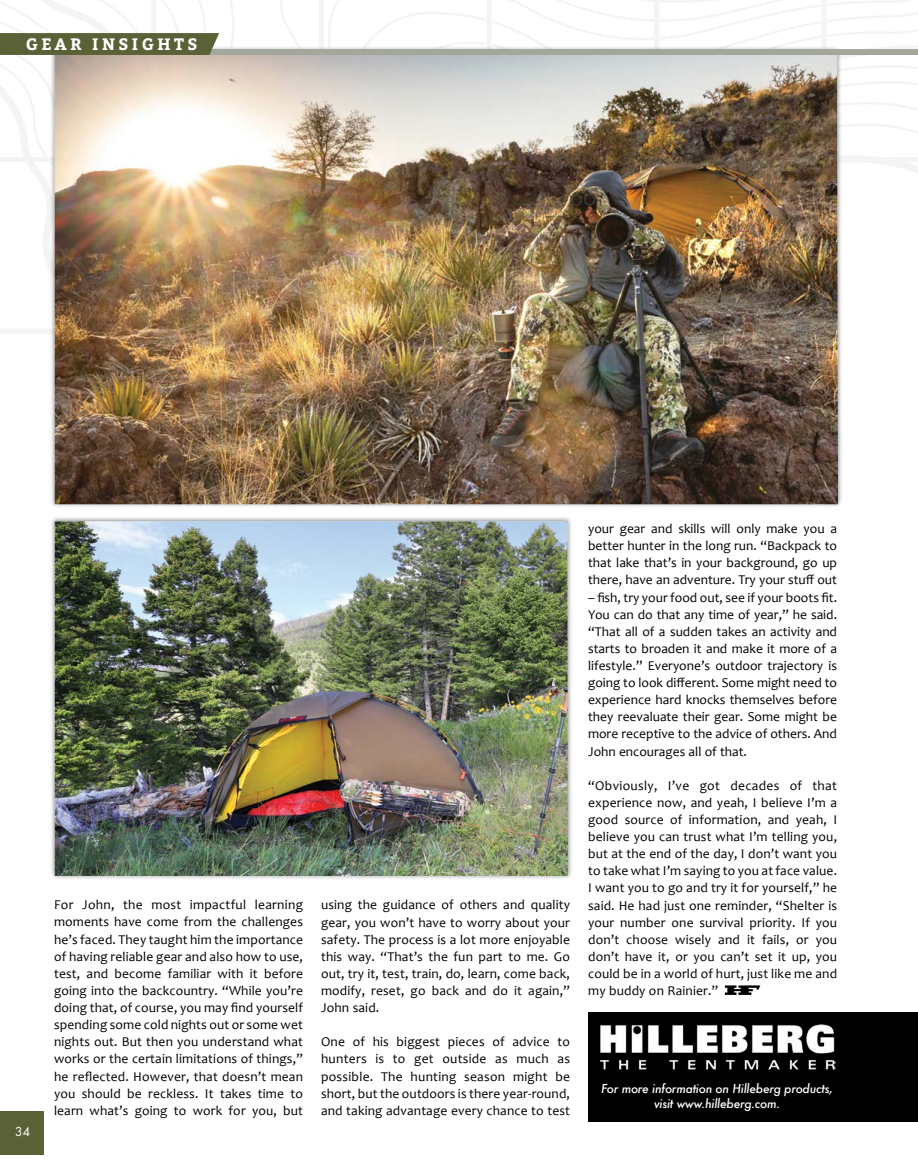
<style>
.page{position:relative;width:918px;height:1175px;background:#fff}
.page>*{position:absolute;margin:0;border:0;box-sizing:border-box;transform-origin:0 0}
.t1{font:700 16.5px "Bitter";letter-spacing:.21em;color:#fff}
.t2{font:13.5px/17.1px "Candara";letter-spacing:.01em;color:#000;text-align:justify}
.t3{font:italic 500 12px/15px "Futura";letter-spacing:-.02em;color:#fff;text-align:center}
.t4{font:12px "Futura LT";color:#fff}
</style>
<div class="page">
<div style="left:0;top:1111px;width:44px;height:43px;background:#5a6136"></div>
<svg style="left:725px;top:985px;width:35px;height:10px"></svg>
<div style="left:588px;top:1012px;width:330px;height:109px;background:#000"></div>
<img style="left:55px;top:189px;width:783px;height:315px">
<div style="left:50px;top:515px;width:523px;height:365px;background:#000;opacity:.48"></div>
<img style="left:55px;top:521px;width:513px;height:355px">
<img style="left:0;top:0;width:918px;height:189px">
<img style="left:599px;top:1024px;width:236px;height:45px">
<p class="t1" style="left:26px;top:34px;width:173px">GEAR INSIGHTS</p>
<p class="t4" style="left:15px;top:1123px;width:16px">34</p>
<p class="t2" style="left:54px;top:896px;width:251px">For John, the most impactful learning moments have come from the challenges he’s faced. They taught him the importance of having reliable gear and also how to use, test, and become familiar with it before going into the backcountry. “While you’re doing that, of course, you may find yourself spending some cold nights out or some wet nights out. But then you understand what works or the certain limitations of things,” he reflected. However, that doesn’t mean you should be reckless. It takes time to learn what’s going to work for you, but</p>
<p class="t2" style="left:321px;top:896px;width:251px">using the guidance of others and quality gear, you won’t have to worry about your safety. The process is a lot more enjoyable this way. “That’s the fun part to me. Go out, try it, test, train, do, learn, come back, modify, reset, go back and do it again,” John said.</p>
<p class="t2" style="left:321px;top:1033px;width:251px">One of his biggest pieces of advice to hunters is to get outside as much as possible. The hunting season might be short, but the outdoors is there year-round, and taking advantage every chance to test</p>
<p class="t2" style="left:588px;top:520px;width:251px">your gear and skills will only make you a better hunter in the long run. “Backpack to that lake that’s in your background, go up there, have an adventure. Try your stuff out</p>
<p class="t2" style="left:588px;top:588px;width:251px">– fish, try your food out, see if your boots fit.<br>You can do that any time of year,” he said. “That all of a sudden takes an activity and starts to broaden it and make it more of a lifestyle.” Everyone’s outdoor trajectory is going to look different. Some might need to experience hard knocks themselves before they reevaluate their gear. Some might be more receptive to the advice of others. And John encourages all of that.</p>
<p class="t2" style="left:588px;top:776px;width:251px">“Obviously, I’ve got decades of that experience now, and yeah, I believe I’m a good source of information, and yeah, I believe you can trust what I’m telling you, but at the end of the day, I don’t want you to take what I’m saying to you at face value.<br>I want you to go and try it for yourself,” he said. He had just one reminder, “Shelter is your number one survival priority. If you don’t choose wisely and it fails, or you don’t have it, or you can’t set it up, you could be in a world of hurt, just like me and my buddy on Rainier.”</p>
<p class="t3" style="left:601px;top:1080px;width:233px">For more information on Hilleberg products, visit www.hilleberg.com.</p>
</div>
